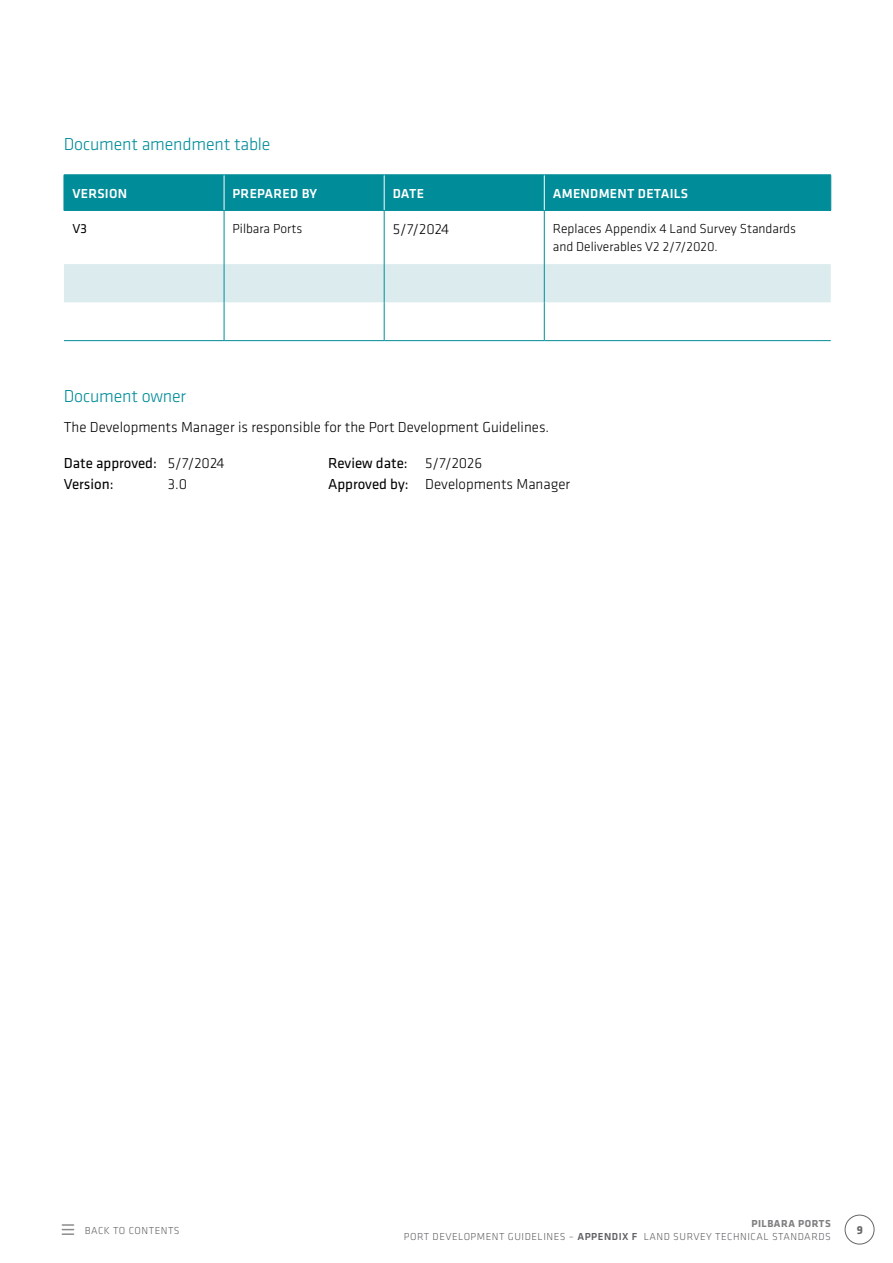
<style>
.page{position:relative;width:893px;height:1263px;background:#fff}
.page>*{position:absolute;margin:0;border:0;box-sizing:border-box;transform-origin:0 0}
.t1{font:300 18px "Klavika Basic";letter-spacing:-.01em;color:#008c99}
.t2{font:300 15px "Klavika Basic";color:#000}
.t3{font:15px "Klavika Basic";color:#000}
.t4{font:300 13.5px/18px "Klavika Basic";color:#000}
.t5{font:500 13.5px "Klavika Basic";letter-spacing:.02em;color:#fff}
.t6{font:13.5px "Klavika Basic";color:#000}
.t7{font:700 12px "Klavika Basic";color:#666}
.t8{font:300 10.5px "Klavika Basic";letter-spacing:.05em;color:#5f6062}
.t9{font:700 10.5px "Klavika Basic";letter-spacing:.05em;color:#808082}
.s1{font-weight:300}
.s2{font-weight:400}
.s3{font-weight:500}
</style>
<div class="page">
<div style="left:65px;top:175px;width:765px;height:35px;background:#008c99"></div>
<div style="left:64px;top:264px;width:767px;height:38px;background:#dcecee"></div>
<hr style="left:64px;top:340px;width:160px;height:1px;background:#008c99">
<hr style="left:224px;top:340px;width:160px;height:1px;background:#008c99">
<hr style="left:384px;top:340px;width:160px;height:1px;background:#008c99">
<hr style="left:544px;top:340px;width:287px;height:1px;background:#008c99">
<hr style="left:224px;top:211px;width:1px;height:53px;background:#008c99">
<hr style="left:384px;top:211px;width:1px;height:53px;background:#008c99">
<hr style="left:544px;top:211px;width:1px;height:53px;background:#008c99">
<hr style="left:224px;top:264px;width:1px;height:38px;background:#008c99">
<hr style="left:384px;top:264px;width:1px;height:38px;background:#008c99">
<hr style="left:544px;top:264px;width:1px;height:38px;background:#008c99">
<hr style="left:224px;top:302px;width:1px;height:38px;background:#008c99">
<hr style="left:384px;top:302px;width:1px;height:38px;background:#008c99">
<hr style="left:544px;top:302px;width:1px;height:38px;background:#008c99">
<hr style="left:224px;top:175px;width:1px;height:35px;background:#fff">
<hr style="left:384px;top:175px;width:1px;height:35px;background:#fff">
<hr style="left:544px;top:175px;width:1px;height:35px;background:#fff">
<hr style="left:64px;top:175px;width:1px;height:35px;background:#008c99">
<hr style="left:830px;top:175px;width:1px;height:35px;background:#008c99">
<hr style="left:64px;top:210px;width:160px;height:1px;background:#008c99">
<hr style="left:224px;top:210px;width:160px;height:1px;background:#008c99">
<hr style="left:384px;top:210px;width:160px;height:1px;background:#008c99">
<hr style="left:544px;top:210px;width:287px;height:1px;background:#008c99">
<hr style="left:64px;top:174px;width:160px;height:1px;background:#008c99">
<hr style="left:224px;top:174px;width:160px;height:1px;background:#008c99">
<hr style="left:384px;top:174px;width:160px;height:1px;background:#008c99">
<hr style="left:544px;top:174px;width:287px;height:1px;background:#008c99">
<div style="left:845px;top:1215px;width:29px;height:29px;border:1px solid #666;border-radius:50%"></div>
<svg style="left:62px;top:1224px;width:12px;height:11px"></svg>
<p class="t1" style="left:64px;top:133px;width:208px">Document amendment table</p>
<p class="t5" style="left:72px;top:184px;width:56px">VERSION</p>
<p class="t5" style="left:233px;top:184px;width:86px">PREPARED BY</p>
<p class="t5" style="left:393px;top:184px;width:33px">DATE</p>
<p class="t5" style="left:553px;top:184px;width:137px">AMENDMENT DETAILS</p>
<p class="t6" style="left:72px;top:220px;width:16px">V3</p>
<p class="t4" style="left:233px;top:220px;width:71px">Pilbara Ports</p>
<p class="t2" style="left:393px;top:220px;width:58px">5/7/2024</p>
<p class="t4" style="left:553px;top:220px;width:245px">Replaces Appendix 4 Land Survey Standards and Deliverables V2 2/7/2020.</p>
<p class="t1" style="left:64px;top:385px;width:124px">Document owner</p>
<p class="t2" style="left:64px;top:418px;width:487px">The Developments Manager is responsible for the Port Development Guidelines.</p>
<p class="t3" style="left:64px;top:453px;width:162px">Date approved: <span class="s1">5/7/2024</span></p>
<p class="t3" style="left:328px;top:453px;width:156px">Review date: <span class="s1">5/7/2026</span></p>
<p class="t3" style="left:64px;top:474px;width:51px">Version:</p>
<p class="t2" style="left:168px;top:475px;width:21px">3.0</p>
<p class="t2" style="left:328px;top:475px;width:244px"><span class="s2">Approved by:</span> Developments Manager</p>
<p class="t8" style="left:85px;top:1224px;width:96px">BACK TO CONTENTS</p>
<p class="t9" style="left:751px;top:1216px;width:81px">PILBARA PORTS</p>
<p class="t8" style="left:404px;top:1230px;width:428px">PORT DEVELOPMENT GUIDELINES – <span class="s3">APPENDIX F</span> LAND SURVEY TECHNICAL STANDARDS</p>
<p class="t7" style="left:857px;top:1221px;width:8px">9</p>
</div>
